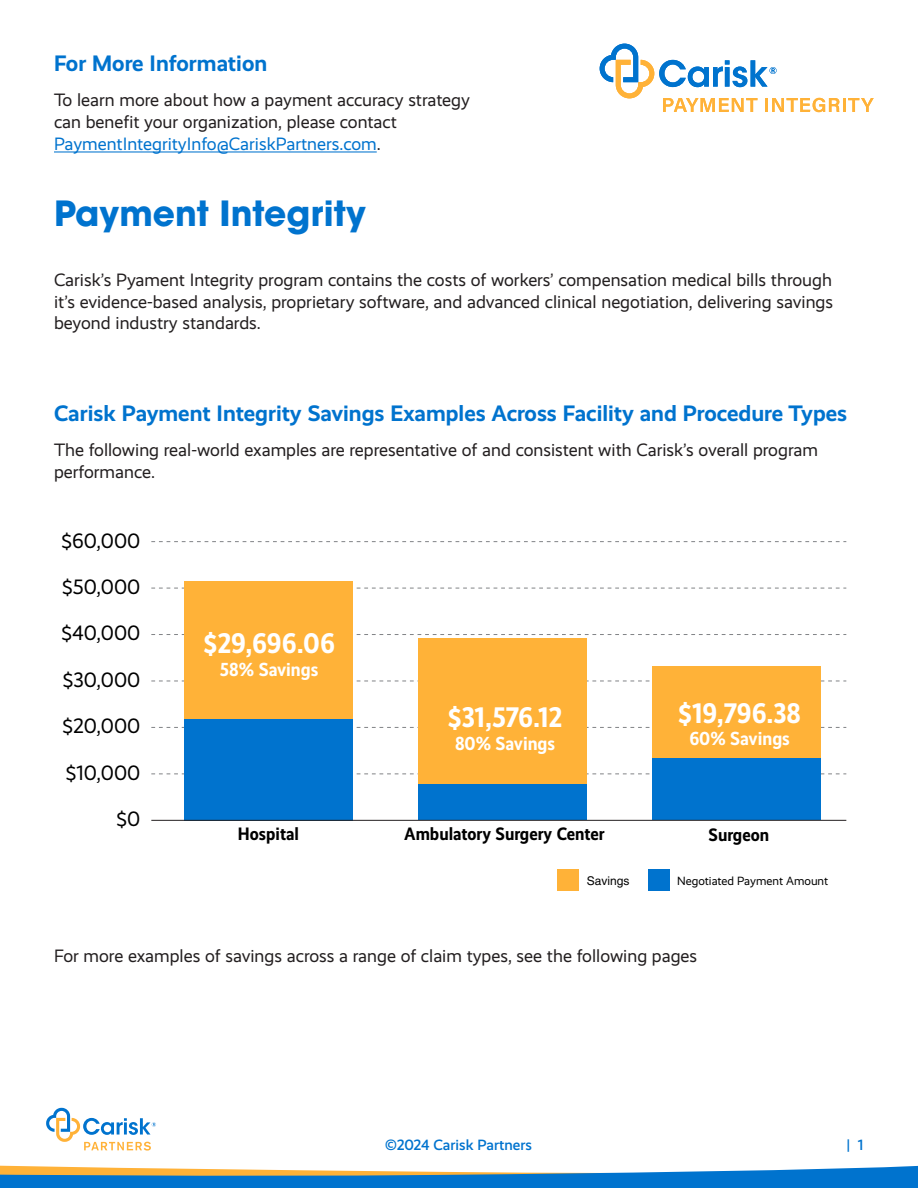
<style>
.page{position:relative;width:918px;height:1188px;background:#fff}
.page>*{position:absolute;margin:0;border:0;box-sizing:border-box;transform-origin:0 0}
.t1{font:700 34.5px "ITC Avant Garde Pro";color:#0073ce}
.t2{font:700 28.5px "Realist Narrow";color:#fff}
.t3{font:700 22.5px "Realist";color:#0073ce}
.t4{font:20.85px "Realist";color:#000}
.t5{font:700 19.05px "Realist Narrow";color:#fff}
.t6{font:18px/21.6px "Realist";color:#231f20}
.t7{font:700 18px "Realist Narrow";color:#000}
.t8{font:500 15px "Realist";color:#0073ce}
.t9{font:12px "Realist";color:#000}
.t10{font:12px "Helvetica";color:#000}
.s1{color:#0073ce}
</style>
<div class="page">
<svg style="left:0;top:1165px;width:918px;height:23px"></svg>
<svg style="left:46px;top:1108px;width:110px;height:43px"></svg>
<svg style="left:600px;top:44px;width:274px;height:68px"></svg>
<svg style="left:151px;top:774px;width:695px;height:1px"></svg>
<svg style="left:151px;top:727px;width:695px;height:1px"></svg>
<svg style="left:151px;top:681px;width:695px;height:1px"></svg>
<svg style="left:151px;top:634px;width:695px;height:1px"></svg>
<svg style="left:151px;top:588px;width:695px;height:1px"></svg>
<svg style="left:151px;top:541px;width:695px;height:1px"></svg>
<div style="left:184px;top:581px;width:169px;height:138px;background:#ffb238"></div>
<div style="left:418px;top:638px;width:169px;height:147px;background:#ffb238"></div>
<div style="left:652px;top:666px;width:169px;height:92px;background:#ffb238"></div>
<div style="left:184px;top:719px;width:169px;height:101px;background:#0073ce"></div>
<div style="left:418px;top:785px;width:169px;height:35px;background:#0073ce"></div>
<div style="left:652px;top:758px;width:169px;height:62px;background:#0073ce"></div>
<hr style="left:151px;top:820px;width:695px;height:1px;background:#231f20">
<div style="left:557px;top:869px;width:22px;height:21px;background:#ffb238"></div>
<div style="left:648px;top:869px;width:22px;height:21px;background:#0073ce"></div>
<hr style="left:54px;top:151px;width:323px;height:2px;background:#0073ce">
<p class="t3" style="left:54px;top:50px;width:215px">For More Information</p>
<p class="t6" style="left:54px;top:90px;width:417px">To learn more about how a payment accuracy strategy can benefit your organization, please contact<br><span class="s1">PaymentIntegrityInfo@CariskPartners.com</span>.</p>
<p class="t1" style="left:54px;top:191px;width:313px">Payment Integrity</p>
<p class="t6" style="left:54px;top:269px;width:781px;text-align:justify">Carisk’s Pyament Integrity program contains the costs of workers’ compensation medical bills through it’s evidence-based analysis, proprietary software, and advanced clinical negotiation, delivering savings beyond industry standards.</p>
<p class="t3" style="left:54px;top:400px;width:795px">Carisk Payment Integrity Savings Examples Across Facility and Procedure Types</p>
<p class="t6" style="left:54px;top:440px;width:766px">The following real-world examples are representative of and consistent with Carisk’s overall program performance.</p>
<p class="t4" style="left:62px;top:529px;width:80px">$60,000</p>
<p class="t4" style="left:62px;top:575px;width:80px">$50,000</p>
<p class="t4" style="left:62px;top:622px;width:80px">$40,000</p>
<p class="t4" style="left:63px;top:668px;width:79px">$30,000</p>
<p class="t4" style="left:63px;top:714px;width:79px">$20,000</p>
<p class="t4" style="left:66px;top:761px;width:76px">$10,000</p>
<p class="t4" style="left:117px;top:807px;width:25px">$0</p>
<p class="t2" style="left:204px;top:627px;width:133px">$29,696.06</p>
<p class="t5" style="left:220px;top:659px;width:100px">58% Savings</p>
<p class="t2" style="left:448px;top:701px;width:116px">$31,576.12</p>
<p class="t5" style="left:455px;top:733px;width:102px">80% Savings</p>
<p class="t2" style="left:678px;top:696px;width:124px">$19,796.38</p>
<p class="t5" style="left:689px;top:728px;width:102px">60% Savings</p>
<p class="t7" style="left:238px;top:824px;width:63px">Hospital</p>
<p class="t7" style="left:404px;top:824px;width:202px">Ambulatory Surgery Center</p>
<p class="t7" style="left:709px;top:824px;width:62px">Surgeon</p>
<p class="t10" style="left:587px;top:874px;width:44px">Savings</p>
<p class="t9" style="left:677px;top:874px;width:153px">Negotiated Payment Amount</p>
<p class="t6" style="left:54px;top:945px;width:645px">For more examples of savings across a range of claim types, see the following pages</p>
<p class="t8" style="left:385px;top:1136px;width:148px">©2024 Carisk Partners</p>
<p class="t8" style="left:847px;top:1136px;width:18px">| 1</p>
</div>
